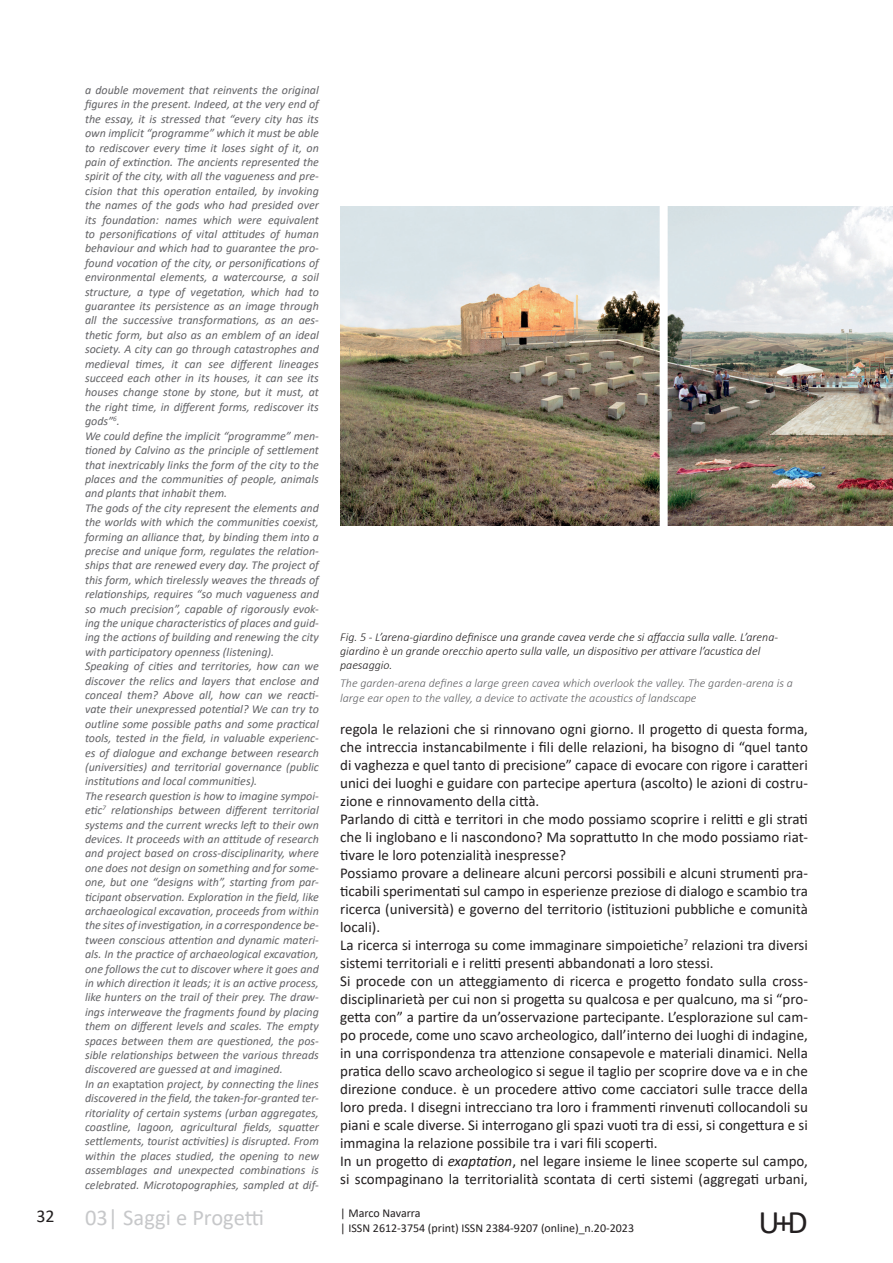
<style>
.page{position:relative;width:893px;height:1263px;background:#fff}
.page>*{position:absolute;margin:0;border:0;box-sizing:border-box;transform-origin:0 0}
.t1{font:33px "Calibri";color:#231f20}
.t2{font:22.5px "Calibri";color:#c7c8ca}
.t3{font:18px "Calibri";color:#231f20}
.t4{font:15px/18px "Calibri";color:#231f20}
.t5{font:italic 12px/14.4px "Calibri";color:#636366}
.t6{font:italic 300 12px/14.4px "Calibri";color:#231f20}
.t7{font:italic 300 12px/14.4px "Calibri";color:#636366}
.t8{font:12px "Calibri";color:#231f20}
.s1{font-style:normal}
.s2{font-style:italic}
</style>
<div class="page">
<img style="left:340px;top:206px;width:553px;height:320px">
<p class="t5" style="left:85px;top:82px;width:235px">a double movement that reinvents the original figures in the present. Indeed, at the very end of the essay, it is stressed that “every city has its own implicit “programme” which it must be able to rediscover every time it loses sight of it, on pain of extinction. The ancients represented the spirit of the city, with all the vagueness and pre&shy;cision that this operation entailed, by invoking the names of the gods who had presided over its foundation: names which were equivalent to personifications of vital attitudes of human behaviour and which had to guarantee the pro&shy;found vocation of the city, or personifications of environmental elements, a watercourse, a soil structure, a type of vegetation, which had to guarantee its persistence as an image through all the successive transformations, as an aes&shy;thetic form, but also as an emblem of an ideal society. A city can go through catastrophes and medieval times, it can see different lineages succeed each other in its houses, it can see its houses change stone by stone, but it must, at the right time, in different forms, rediscover its gods”<sup>6</sup>.<br>We could define the implicit “programme” men&shy;tioned by Calvino as the principle of settlement that inextricably links the form of the city to the places and the communities of people, animals and plants that inhabit them.<br>The gods of the city represent the elements and the worlds with which the communities coexist, forming an alliance that, by binding them into a precise and unique form, regulates the relation&shy;ships that are renewed every day. The project of this form, which tirelessly weaves the threads of relationships, requires “so much vagueness and so much precision”, capable of rigorously evok&shy;ing the unique characteristics of places and guid&shy;ing the actions of building and renewing the city with participatory openness (listening).<br>Speaking of cities and territories, how can we discover the relics and layers that enclose and conceal them? Above all, how can we reacti&shy;vate their unexpressed potential? We can try to outline some possible paths and some practical tools, tested in the field, in valuable experienc&shy;es of dialogue and exchange between research (universities) and territorial governance (public institutions and local communities).<br>The research question is how to imagine sympoi&shy;etic<sup>7</sup> relationships between different territorial systems and the current wrecks left to their own devices. It proceeds with an attitude of research and project based on cross-disciplinarity, where one does not design on something and for some&shy;one, but one “designs with”, starting from par&shy;ticipant observation. Exploration in the field, like archaeological excavation, proceeds from within the sites of investigation, in a correspondence be&shy;tween conscious attention and dynamic materi&shy;als. In the practice of archaeological excavation, one follows the cut to discover where it goes and in which direction it leads; it is an active process, like hunters on the trail of their prey. The draw&shy;ings interweave the fragments found by placing them on different levels and scales. The empty spaces between them are questioned, the pos&shy;sible relationships between the various threads discovered are guessed at and imagined.<br>In an <span class="s1">exaptation</span> project, by connecting the lines discovered in the field, the taken-for-granted ter&shy;ritoriality of certain systems (urban aggregates, coastline, lagoon, agricultural fields, squatter settlements, tourist activities) is disrupted. From within the places studied, the opening to new assemblages and unexpected combinations is celebrated. Microtopographies, sampled at dif-</p>
<p class="t6" style="left:340px;top:629px;width:439px">Fig. 5 - L’arena-giardino definisce una grande cavea verde che si affaccia sulla valle. L’arena&shy;giardino è un grande orecchio aperto sulla valle, un dispositivo per attivare l’acustica del paesaggio.</p>
<p class="t7" style="left:340px;top:676px;width:454px">The garden-arena defines a large green cavea which overlook the valley. The garden-arena is a large ear open to the valley, a device to activate the acoustics of landscape</p>
<p class="t4" style="left:340px;top:720px;width:469px">regola le relazioni che si rinnovano ogni giorno. Il progetto di questa forma, che intreccia instancabilmente i fili delle relazioni, ha bisogno di “quel tanto di vaghezza e quel tanto di precisione” capace di evocare con rigore i caratteri unici dei luoghi e guidare con partecipe apertura (ascolto) le azioni di costru&shy;zione e rinnovamento della città.<br>Parlando di città e territori in che modo possiamo scoprire i relitti e gli strati che li inglobano e li nascondono? Ma soprattutto In che modo possiamo riat&shy;tivare le loro potenzialità inespresse?<br>Possiamo provare a delineare alcuni percorsi possibili e alcuni strumenti pra&shy;ticabili sperimentati sul campo in esperienze preziose di dialogo e scambio tra ricerca (università) e governo del territorio (istituzioni pubbliche e comunità locali).<br>La ricerca si interroga su come immaginare simpoietiche<sup>7</sup> relazioni tra diversi sistemi territoriali e i relitti presenti abbandonati a loro stessi.<br>Si procede con un atteggiamento di ricerca e progetto fondato sulla cross&shy;disciplinarietà per cui non si progetta su qualcosa e per qualcuno, ma si “pro&shy;getta con” a partire da un’osservazione partecipante. L’esplorazione sul cam&shy;po procede, come uno scavo archeologico, dall’interno dei luoghi di indagine, in una corrispondenza tra attenzione consapevole e materiali dinamici. Nella pratica dello scavo archeologico si segue il taglio per scoprire dove va e in che direzione conduce. è un procedere attivo come cacciatori sulle tracce della loro preda. I disegni intrecciano tra loro i frammenti rinvenuti collocandoli su piani e scale diverse. Si interrogano gli spazi vuoti tra di essi, si congettura e si immagina la relazione possibile tra i vari fili scoperti.<br>In un progetto di <span class="s2">exaptation</span>, nel legare insieme le linee scoperte sul campo, si scompaginano la territorialità scontata di certi sistemi (aggregati urbani,</p>
<h3 class="t3" style="left:36px;top:1203px;width:20px">32</h3>
<p class="t8" style="left:340px;top:1205px;width:82px">| Marco Navarra</p>
<h2 class="t2" style="left:85px;top:1202px;width:181px">03| Saggi e Progetti</h2>
<p class="t8" style="left:340px;top:1219px;width:295px">| ISSN 2612-3754 (print) ISSN 2384-9207 (online)_n.20-2023</p>
<h1 class="t1" style="left:759px;top:1199px;width:51px">U+D</h1>
</div>
